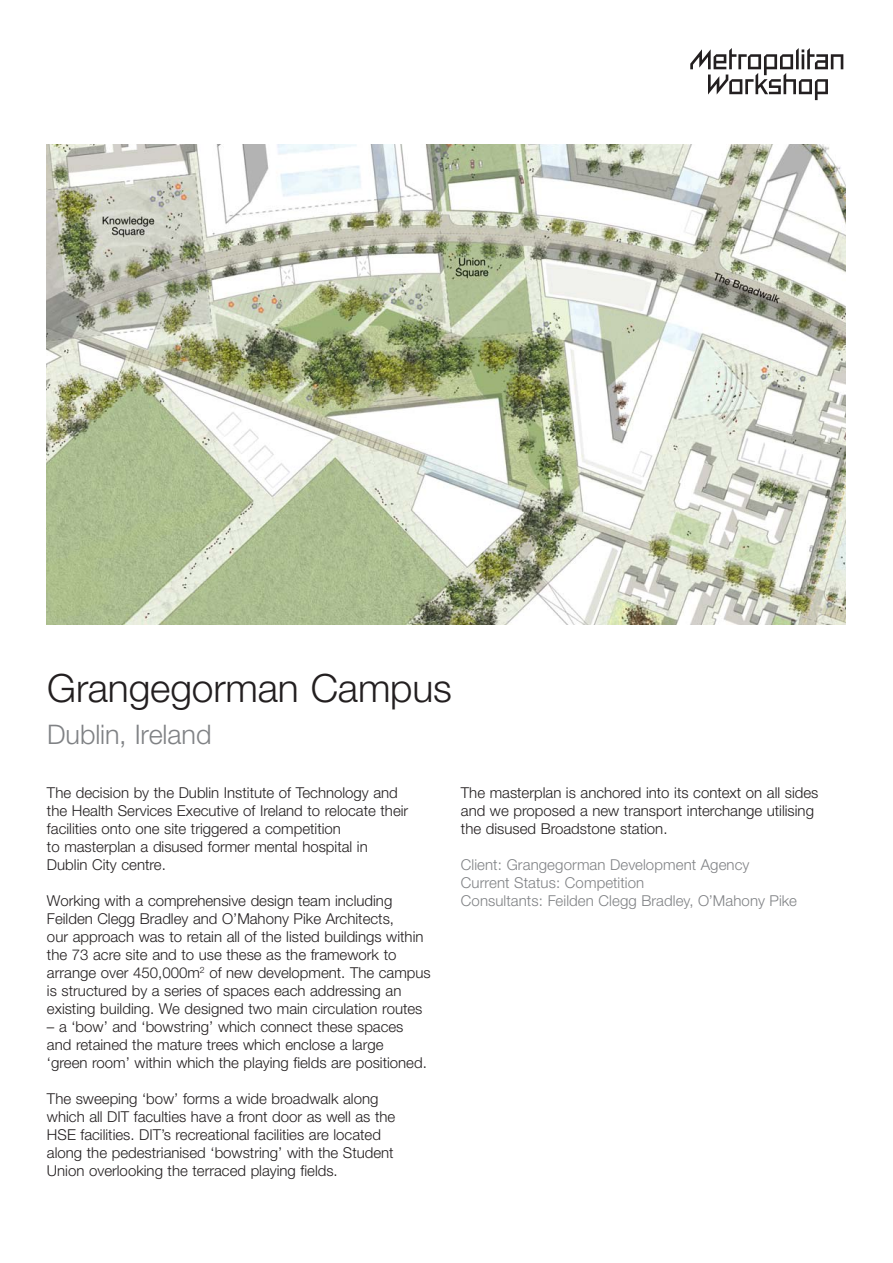
<style>
.page{position:relative;width:893px;height:1263px;background:#fff}
.page>*{position:absolute;margin:0;border:0;box-sizing:border-box;transform-origin:0 0}
.t1{font:300 39px "Helvetica Neue";letter-spacing:-.005em;color:#231f20}
.t2{font:300 27px "Helvetica Neue";color:#808285}
.t3{font:300 15px/18px "Helvetica Neue";color:#231f20}
.t4{font:300 15px/18px "Helvetica Neue";letter-spacing:.005em;color:#808285}
</style>
<div class="page">
<svg style="left:690px;top:48px;width:153px;height:52px"></svg>
<img style="left:47px;top:144px;width:799px;height:480px">
<h1 class="t1" style="left:47px;top:674px;width:406px">Grangegorman Campus</h1>
<h2 class="t2" style="left:47px;top:725px;width:166px">Dublin, Ireland</h2>
<p class="t3" style="left:47px;top:786px;width:363px">The decision by the Dublin Institute of Technology and the Health Services Executive of Ireland to relocate their facilities onto one site triggered a competition<br>to masterplan a disused former mental hospital in Dublin City centre.</p>
<p class="t3" style="left:47px;top:894px;width:385px">Working with a comprehensive design team including Feilden Clegg Bradley and O’Mahony Pike Architects,<br>our approach was to retain all of the listed buildings within the 73 acre site and to use these as the framework to arrange over 450,000m<sup>2</sup> of new development. The campus is structured by a series of spaces each addressing an existing building. We designed two main circulation routes</p>
<p class="t3" style="left:47px;top:1020px;width:381px">– a ‘bow’ and ‘bowstring’ which connect these spaces and retained the mature trees which enclose a large ‘green room’ within which the playing fields are positioned.</p>
<p class="t3" style="left:47px;top:1092px;width:350px">The sweeping ‘bow’ forms a wide broadwalk along which all DIT faculties have a front door as well as the HSE facilities. DIT’s recreational facilities are located along the pedestrianised ‘bowstring’ with the Student Union overlooking the terraced playing fields.</p>
<p class="t3" style="left:461px;top:786px;width:359px">The masterplan is anchored into its context on all sides and we proposed a new transport interchange utilising the disused Broadstone station.</p>
<p class="t4" style="left:461px;top:858px;width:337px">Client: Grangegorman Development Agency<br>Current Status: Competition<br>Consultants: Feilden Clegg Bradley, O’Mahony Pike</p>
</div>
